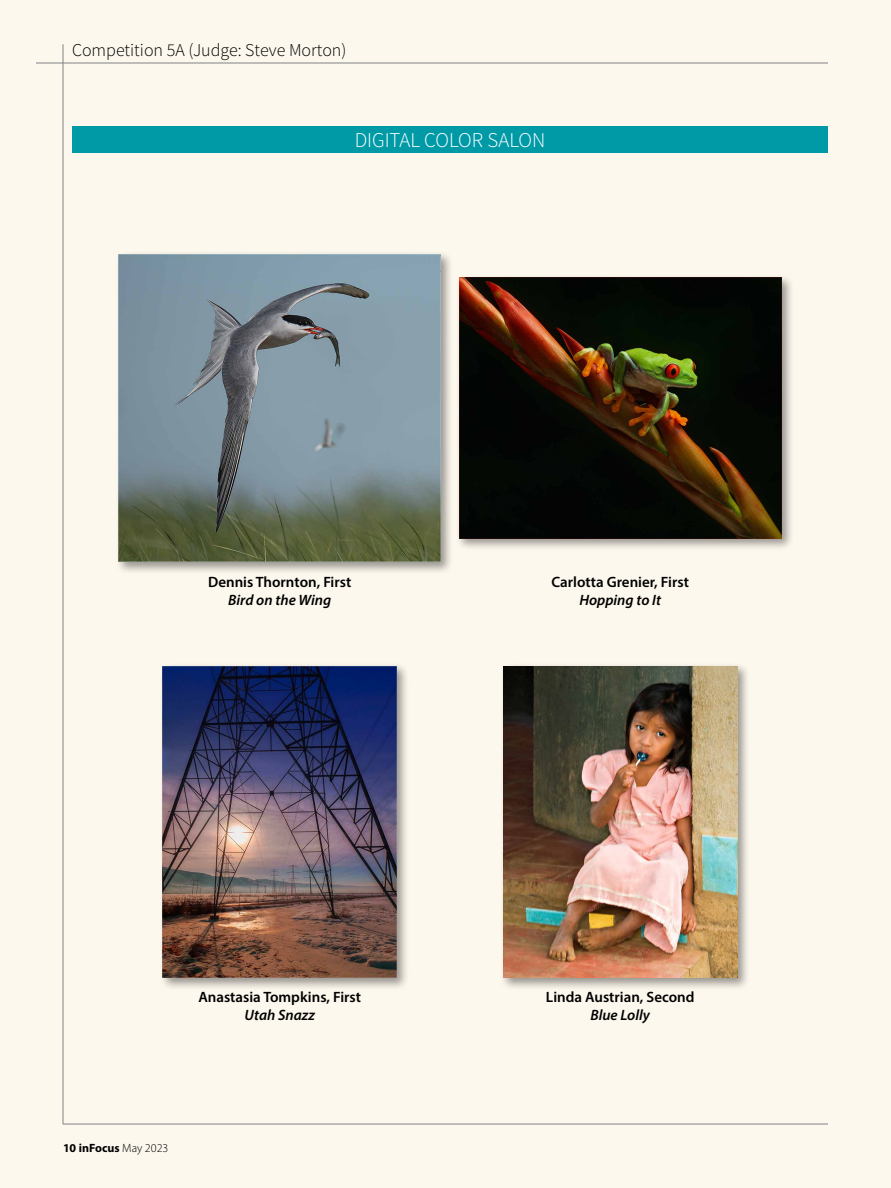
<style>
.page{position:relative;width:891px;height:1188px;background:#fdf8ee}
.page>*{position:absolute;margin:0;border:0;box-sizing:border-box;transform-origin:0 0}
.t1{font:300 21px "Source Sans Pro";color:#fff}
.t2{font:300 18px "Source Sans Pro";color:#000}
.t3{font:600 15px "Myriad Pro";color:#000}
.t4{font:italic 600 15px "Myriad Pro";color:#000}
.t5{font:700 12px "Myriad Pro";color:#000}
.s1{font-weight:300}
</style>
<div class="page">
<hr style="left:36px;top:63px;width:792px;height:1px;background:#808285">
<hr style="left:63px;top:44px;width:1px;height:1080px;background:#808285">
<hr style="left:63px;top:1124px;width:765px;height:1px;background:#808285">
<div style="left:115px;top:250px;width:338px;height:324px;background:#000;opacity:.4"></div>
<img style="left:118px;top:254px;width:323px;height:308px">
<div style="left:455px;top:274px;width:339px;height:277px;background:#000;opacity:.4"></div>
<img style="left:459px;top:278px;width:323px;height:260px">
<div style="left:159px;top:662px;width:251px;height:329px;background:#000;opacity:.4"></div>
<img style="left:163px;top:666px;width:234px;height:312px">
<div style="left:500px;top:662px;width:250px;height:329px;background:#000;opacity:.4"></div>
<img style="left:503px;top:666px;width:234px;height:312px">
<div style="left:72px;top:126px;width:756px;height:27px;background:#009aa7"></div>
<p class="t2" style="left:72px;top:39px;width:276px">Competition 5A (Judge: Steve Morton)</p>
<h1 class="t1" style="left:355px;top:127px;width:192px">DIGITAL COLOR SALON</h1>
<p class="t3" style="left:208px;top:573px;width:145px">Dennis Thornton, First</p>
<p class="t4" style="left:228px;top:591px;width:105px">Bird on the Wing</p>
<p class="t3" style="left:552px;top:573px;width:139px">Carlotta Grenier, First</p>
<p class="t4" style="left:579px;top:591px;width:83px">Hopping to It</p>
<p class="t3" style="left:198px;top:987px;width:164px">Anastasia Tompkins, First</p>
<p class="t4" style="left:245px;top:1005px;width:72px">Utah Snazz</p>
<p class="t5" style="left:63px;top:1140px;width:107px">10 inFocus <span class="s1">May 2023</span></p>
<p class="t3" style="left:546px;top:987px;width:150px">Linda Austrian, Second</p>
<p class="t4" style="left:590px;top:1005px;width:61px">Blue Lolly</p>
</div>
